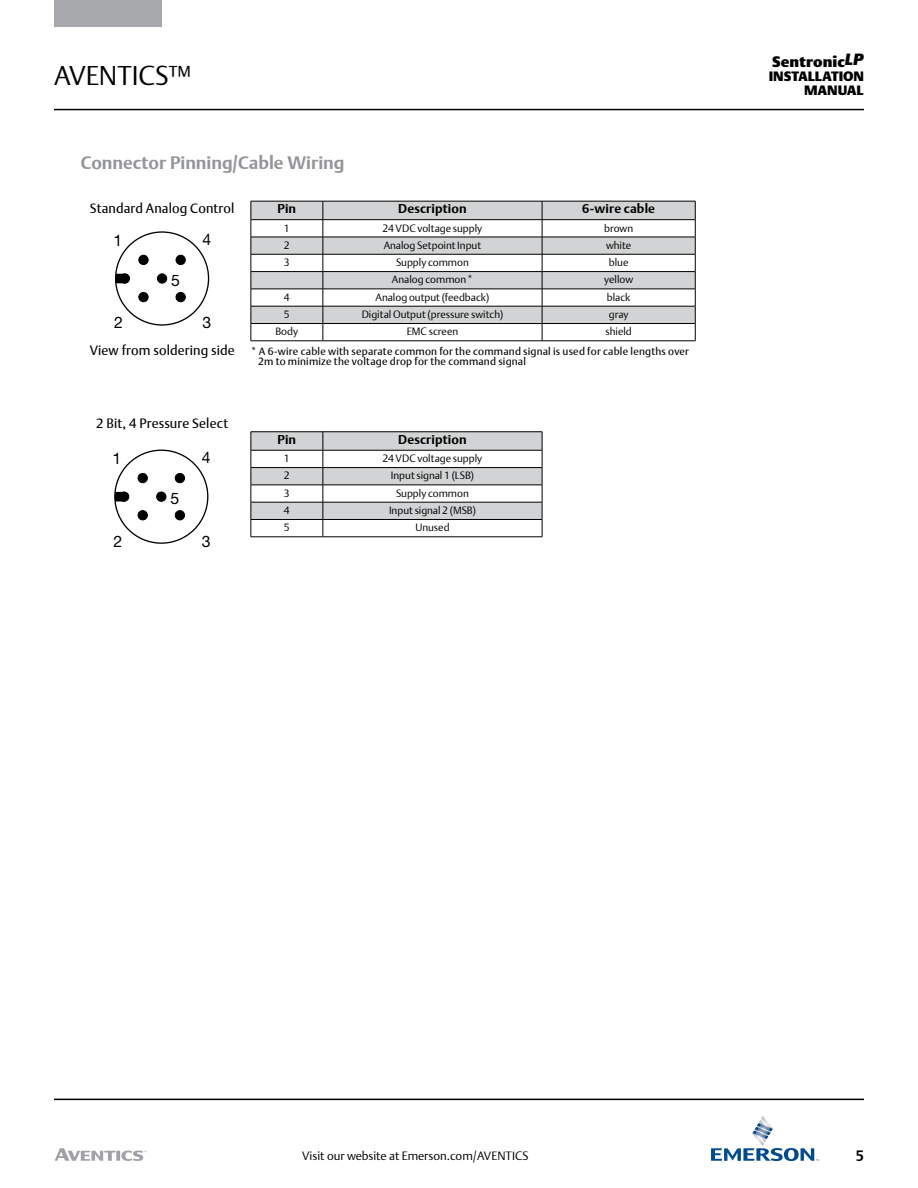
<style>
.page{position:relative;width:918px;height:1188px;background:#fff}
.page>*{position:absolute;margin:0;border:0;box-sizing:border-box;transform-origin:0 0}
.t1{font:300 27px "DTL Argo T";letter-spacing:-.005em;color:#000}
.t2{font:700 18px "DTL Argo T";letter-spacing:-.005em;color:#939598}
.t3{font:15.9px "Helvetica Neue";color:#000}
.t4{font:800 15px "DTL Argo T";color:#000}
.t5{font:700 15px "DTL Argo T";color:#000;scale:.95 1}
.t6{font:13.5px "DTL Argo T";letter-spacing:.01em;color:#000}
.t7{font:800 13.5px/13.5px "DTL Argo T";letter-spacing:-.015em;color:#000;text-align:right}
.t8{font:700 12.75px "DTL Argo T";letter-spacing:.01em;color:#000}
.t9{font:300 12px "DTL Argo T";color:#000}
.t10{font:300 10.5px "DTL Argo T";color:#000}
.t11{font:10.5px/10.5px "DTL Argo T";letter-spacing:.015em;color:#000}
</style>
<div class="page">
<hr style="left:54px;top:109px;width:810px;height:1px;background:#000">
<svg style="left:711px;top:1116px;width:108px;height:45px"></svg>
<hr style="left:54px;top:1099px;width:810px;height:1px;background:#000">
<div style="left:54px;top:0;width:108px;height:27px;background:#a7a9ac"></div>
<svg style="left:55px;top:1148px;width:92px;height:13px"></svg>
<div style="left:157px;top:274px;width:10px;height:9px;background:#000;border-radius:50%"></div>
<div style="left:157px;top:274px;width:10px;height:9px;border:1px solid #000;border-radius:50%"></div>
<div style="left:139px;top:255px;width:9px;height:10px;background:#000;border-radius:50%"></div>
<div style="left:139px;top:255px;width:9px;height:10px;border:1px solid #000;border-radius:50%"></div>
<div style="left:120px;top:274px;width:10px;height:9px;background:#000;border-radius:50%"></div>
<div style="left:120px;top:274px;width:10px;height:9px;border:1px solid #000;border-radius:50%"></div>
<div style="left:139px;top:292px;width:9px;height:10px;background:#000;border-radius:50%"></div>
<div style="left:139px;top:292px;width:9px;height:10px;border:1px solid #000;border-radius:50%"></div>
<div style="left:176px;top:255px;width:9px;height:10px;background:#000;border-radius:50%"></div>
<div style="left:176px;top:255px;width:9px;height:10px;border:1px solid #000;border-radius:50%"></div>
<div style="left:176px;top:292px;width:9px;height:10px;background:#000;border-radius:50%"></div>
<div style="left:176px;top:292px;width:9px;height:10px;border:1px solid #000;border-radius:50%"></div>
<div style="left:116px;top:274px;width:8px;height:9px;background:#000"></div>
<div style="left:252px;top:202px;width:443px;height:17px;background:#d1d3d4"></div>
<svg style="left:252px;top:220px;width:443px;height:121px"></svg>
<svg style="left:323px;top:202px;width:1px;height:139px"></svg>
<svg style="left:542px;top:202px;width:1px;height:139px"></svg>
<hr style="left:251px;top:237px;width:72px;height:1px;background:#000">
<hr style="left:323px;top:237px;width:219px;height:1px;background:#000">
<hr style="left:542px;top:237px;width:153px;height:1px;background:#000">
<hr style="left:251px;top:254px;width:72px;height:1px;background:#000">
<hr style="left:323px;top:254px;width:219px;height:1px;background:#000">
<hr style="left:542px;top:254px;width:153px;height:1px;background:#000">
<hr style="left:251px;top:271px;width:72px;height:1px;background:#000">
<hr style="left:323px;top:271px;width:219px;height:1px;background:#000">
<hr style="left:542px;top:271px;width:153px;height:1px;background:#000">
<hr style="left:251px;top:289px;width:72px;height:1px;background:#000">
<hr style="left:323px;top:289px;width:219px;height:1px;background:#000">
<hr style="left:542px;top:289px;width:153px;height:1px;background:#000">
<hr style="left:251px;top:306px;width:72px;height:1px;background:#000">
<hr style="left:323px;top:306px;width:219px;height:1px;background:#000">
<hr style="left:542px;top:306px;width:153px;height:1px;background:#000">
<hr style="left:251px;top:201px;width:72px;height:1px;background:#000">
<hr style="left:323px;top:201px;width:219px;height:1px;background:#000">
<hr style="left:542px;top:201px;width:153px;height:1px;background:#000">
<hr style="left:251px;top:219px;width:72px;height:1px;background:#000">
<hr style="left:323px;top:219px;width:219px;height:1px;background:#000">
<hr style="left:542px;top:219px;width:153px;height:1px;background:#000">
<hr style="left:251px;top:323px;width:72px;height:1px;background:#000">
<hr style="left:323px;top:323px;width:219px;height:1px;background:#000">
<hr style="left:542px;top:323px;width:153px;height:1px;background:#000">
<svg style="left:251px;top:201px;width:1px;height:140px"></svg>
<svg style="left:695px;top:201px;width:1px;height:140px"></svg>
<hr style="left:251px;top:341px;width:72px;height:1px;background:#000">
<hr style="left:323px;top:341px;width:219px;height:1px;background:#000">
<hr style="left:542px;top:341px;width:153px;height:1px;background:#000">
<hr style="left:251px;top:431px;width:72px;height:1px;background:#000">
<hr style="left:323px;top:431px;width:219px;height:1px;background:#000">
<hr style="left:251px;top:537px;width:72px;height:1px;background:#000">
<hr style="left:323px;top:537px;width:219px;height:1px;background:#000">
<svg style="left:251px;top:432px;width:292px;height:105px"></svg>
<div style="left:157px;top:492px;width:9px;height:9px;background:#000;border-radius:50%"></div>
<div style="left:157px;top:492px;width:9px;height:9px;border:1px solid #000;border-radius:50%"></div>
<div style="left:138px;top:473px;width:9px;height:10px;background:#000;border-radius:50%"></div>
<div style="left:138px;top:473px;width:10px;height:10px;border:1px solid #000;border-radius:50%"></div>
<div style="left:119px;top:492px;width:10px;height:9px;background:#000;border-radius:50%"></div>
<div style="left:119px;top:492px;width:10px;height:9px;border:1px solid #000;border-radius:50%"></div>
<div style="left:138px;top:511px;width:9px;height:9px;background:#000;border-radius:50%"></div>
<div style="left:138px;top:510px;width:10px;height:10px;border:1px solid #000;border-radius:50%"></div>
<div style="left:175px;top:473px;width:10px;height:10px;background:#000;border-radius:50%"></div>
<div style="left:175px;top:473px;width:10px;height:10px;border:1px solid #000;border-radius:50%"></div>
<div style="left:175px;top:511px;width:10px;height:9px;background:#000;border-radius:50%"></div>
<div style="left:175px;top:510px;width:10px;height:10px;border:1px solid #000;border-radius:50%"></div>
<div style="left:115px;top:493px;width:8px;height:8px;background:#000"></div>
<h1 class="t1" style="left:54px;top:59px;width:139px">AVENTICS™</h1>
<h2 class="t2" style="left:81px;top:152px;width:265px">Connector Pinning/Cable Wiring</h2>
<p class="t6" style="left:90px;top:200px;width:146px">Standard Analog Control</p>
<h3 class="t3" style="left:113px;top:230px;width:10px">1</h3>
<h3 class="t3" style="left:171px;top:270px;width:10px">5</h3>
<h3 class="t3" style="left:202px;top:230px;width:10px">4</h3>
<h3 class="t3" style="left:114px;top:313px;width:10px">2</h3>
<h3 class="t3" style="left:203px;top:313px;width:10px">3</h3>
<p class="t6" style="left:90px;top:343px;width:147px">View from soldering side</p>
<p class="t8" style="left:278px;top:201px;width:20px">Pin</p>
<p class="t8" style="left:398px;top:201px;width:70px">Description</p>
<p class="t8" style="left:582px;top:201px;width:74px">6-wire cable</p>
<p class="t10" style="left:284px;top:222px;width:7px">1</p>
<p class="t10" style="left:383px;top:222px;width:101px">24 VDC voltage supply</p>
<p class="t10" style="left:604px;top:222px;width:31px">brown</p>
<p class="t10" style="left:284px;top:239px;width:7px">2</p>
<p class="t10" style="left:384px;top:239px;width:99px">Analog Setpoint Input</p>
<p class="t10" style="left:606px;top:239px;width:27px">white</p>
<p class="t10" style="left:284px;top:256px;width:7px">3</p>
<p class="t10" style="left:396px;top:256px;width:74px">Supply common</p>
<p class="t10" style="left:609px;top:256px;width:21px">blue</p>
<p class="t10" style="left:392px;top:273px;width:83px">Analog common*</p>
<p class="t10" style="left:604px;top:273px;width:30px">yellow</p>
<p class="t10" style="left:284px;top:291px;width:7px">4</p>
<p class="t10" style="left:376px;top:291px;width:115px">Analog output (feedback)</p>
<p class="t10" style="left:607px;top:291px;width:25px">black</p>
<p class="t10" style="left:284px;top:308px;width:7px">5</p>
<p class="t10" style="left:362px;top:308px;width:143px">Digital Output (pressure switch)</p>
<p class="t10" style="left:609px;top:308px;width:21px">gray</p>
<p class="t10" style="left:275px;top:325px;width:24px">Body</p>
<p class="t10" style="left:407px;top:325px;width:53px">EMC screen</p>
<p class="t10" style="left:606px;top:325px;width:28px">shield</p>
<p class="t11" style="left:258px;top:346px;width:432px;text-indent:-7px">* A 6-wire cable with separate common for the command signal is used for cable lengths over<br>2m to minimize the voltage drop for the command signal</p>
<p class="t6" style="left:96px;top:415px;width:134px">2 Bit, 4 Pressure Select</p>
<h3 class="t3" style="left:113px;top:449px;width:10px">1</h3>
<h3 class="t3" style="left:202px;top:448px;width:10px">4</h3>
<h3 class="t3" style="left:170px;top:489px;width:10px">5</h3>
<h3 class="t3" style="left:113px;top:531px;width:10px">2</h3>
<h3 class="t3" style="left:202px;top:531px;width:10px">3</h3>
<p class="t8" style="left:278px;top:432px;width:20px">Pin</p>
<p class="t8" style="left:398px;top:432px;width:70px">Description</p>
<p class="t10" style="left:284px;top:452px;width:7px">1</p>
<p class="t10" style="left:383px;top:452px;width:101px">24 VDC voltage supply</p>
<p class="t10" style="left:284px;top:469px;width:7px">2</p>
<p class="t10" style="left:391px;top:469px;width:85px">Input signal 1 (LSB)</p>
<p class="t10" style="left:284px;top:487px;width:7px">3</p>
<p class="t10" style="left:396px;top:487px;width:74px">Supply common</p>
<p class="t10" style="left:284px;top:504px;width:7px">4</p>
<p class="t10" style="left:389px;top:504px;width:88px">Input signal 2 (MSB)</p>
<p class="t10" style="left:284px;top:521px;width:7px">5</p>
<p class="t10" style="left:415px;top:521px;width:36px">Unused</p>
<h3 class="t4" style="left:772px;top:52px;width:93px">Sentronic<sup>LP</sup></h3>
<p class="t7" style="left:769px;top:69px;width:97px">INSTALLATION<br>MANUAL</p>
<p class="t9" style="left:302px;top:1148px;width:228px">Visit our website at Emerson.com/AVENTICS</p>
<h3 class="t5" style="left:856px;top:1147px;width:10px">5</h3>
</div>
